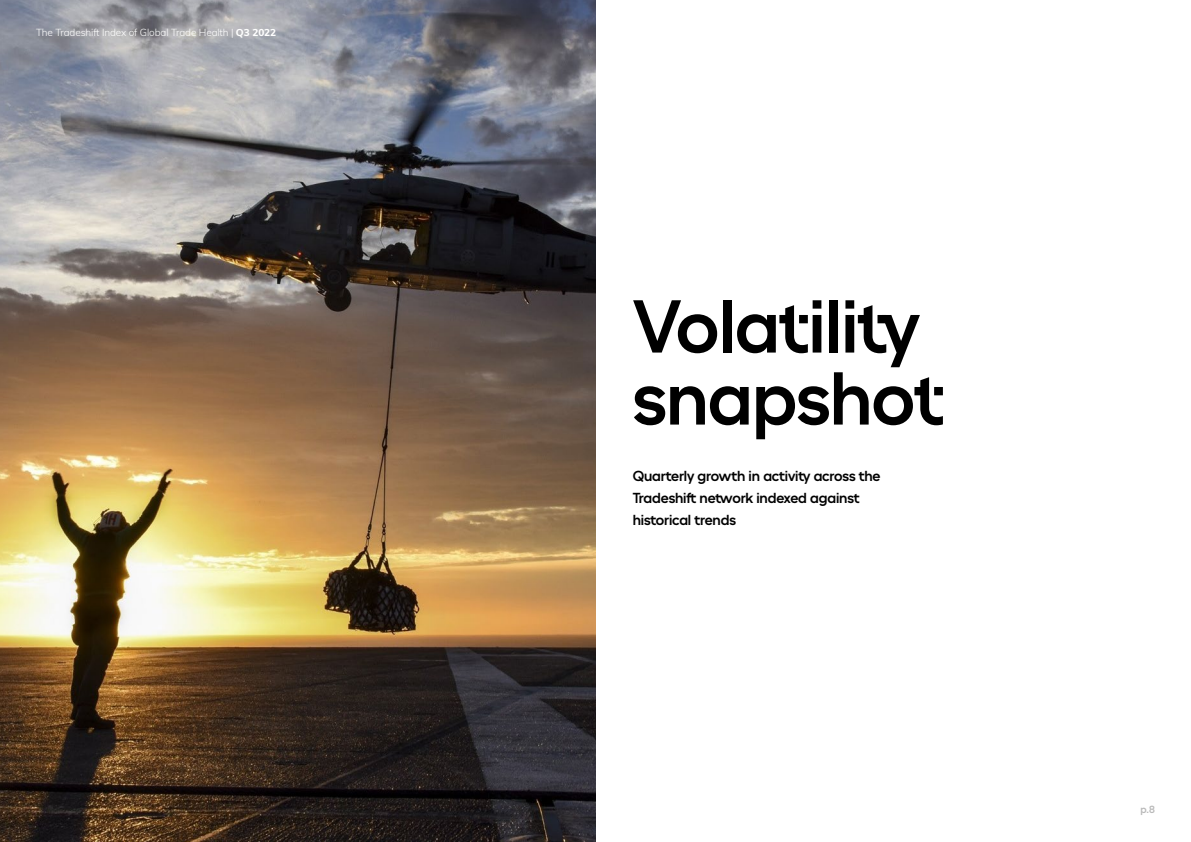
<style>
.page{position:relative;width:1191px;height:842px;background:#fff}
.page>*{position:absolute;margin:0;border:0;box-sizing:border-box;transform-origin:0 0}
.t1{font:72px/72px "Tradeshift Display Medium";letter-spacing:-.01em;color:#000}
.t2{font:500 14px/22px "Tradeshift";letter-spacing:-.01em;color:#000}
.t3{font:300 10px "Muli";letter-spacing:-.01em;color:#fff}
.t4{font:500 10px "Tradeshift";color:#b9b9b9}
.s1{font-weight:800}
</style>
<div class="page">
<img style="left:0;top:0;width:595px;height:842px">
<p class="t3" style="left:36px;top:25px;width:242px">The Tradeshift Index of Global Trade Health | <span class="s1">Q3 2022</span></p>
<h1 class="t1" style="left:632px;top:288px;width:313px">Volatility snapshot</h1>
<p class="t2" style="left:632px;top:464px;width:249px">Quarterly growth in activity across the<br>Tradeshift network indexed against historical trends</p>
<p class="t4" style="left:1140px;top:803px;width:16px">p.8</p>
</div>
